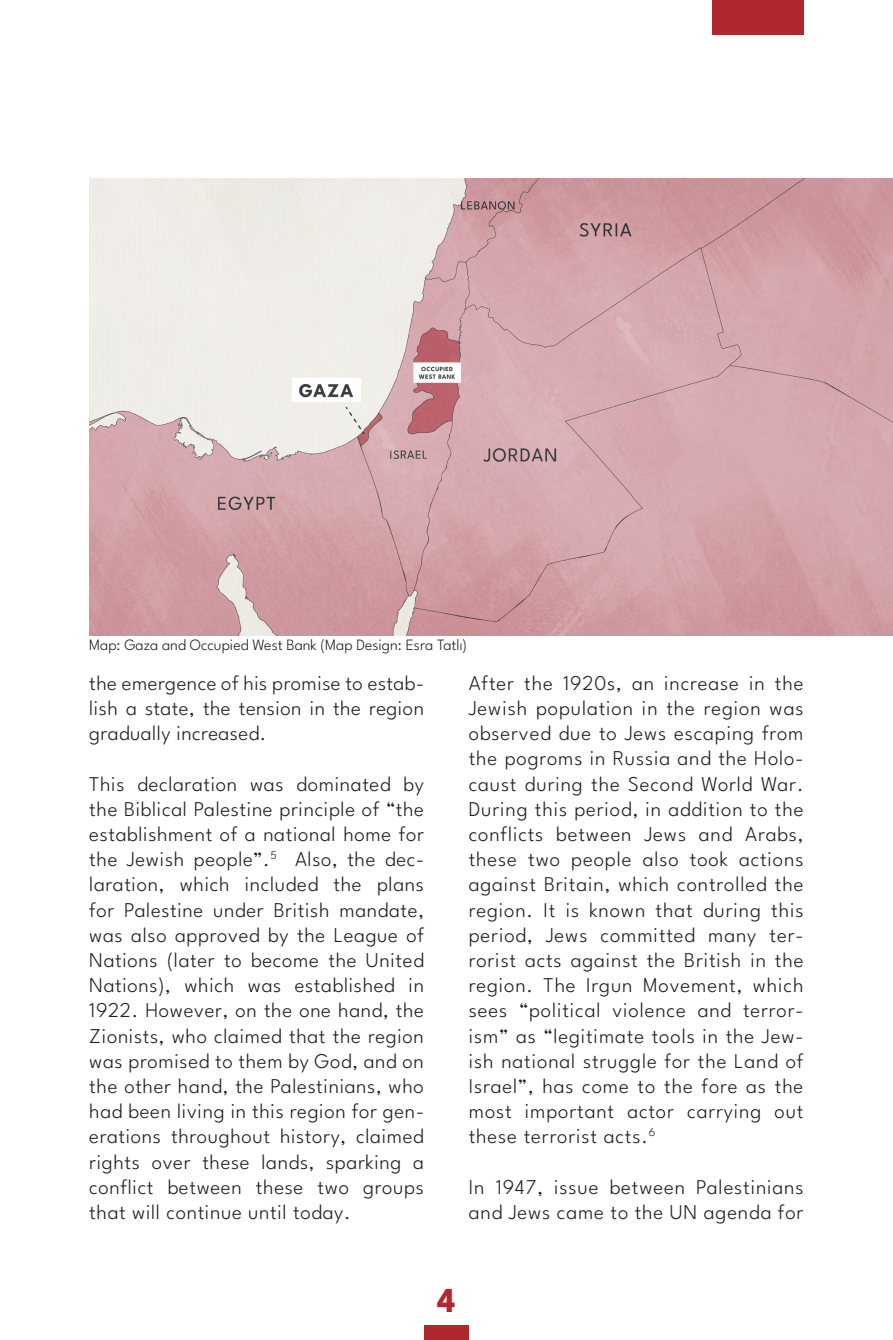
<style>
.page{position:relative;width:893px;height:1340px;background:#fff}
.page>*{position:absolute;margin:0;border:0;box-sizing:border-box;transform-origin:0 0}
.t1{font:100 35px "League Spartan";color:#af282d}
.t2{font:100 21px/25.2px "League Spartan";letter-spacing:.035em;color:#231f20;text-align:justify}
.t3{font:100 15.75px "League Spartan";color:#231f20}
</style>
<div class="page">
<div style="left:424px;top:1324px;width:45px;height:15px;background:#af282d"></div>
<div style="left:712px;top:0;width:92px;height:34px;background:#af282d"></div>
<img style="left:89px;top:179px;width:804px;height:456px">
<p class="t3" style="left:89px;top:633px;width:379px">Map: Gaza and Occupied West Bank (Map Design: Esra Tatlı)</p>
<p class="t2" style="left:89px;top:668px;width:336px">the emergence of his promise to estab&shy;lish a state, the tension in the region gradually increased.</p>
<p class="t2" style="left:89px;top:769px;width:336px">This declaration was dominated by the Biblical Palestine principle of “the establishment of a national home for the Jewish people”.<sup>5</sup> Also, the dec&shy;laration, which included the plans for Palestine under British mandate, was also approved by the League of Nations (later to become the United Nations), which was established in 1922. However, on the one hand, the Zionists, who claimed that the region was promised to them by God, and on the other hand, the Palestinians, who had been living in this region for gen&shy;erations throughout history, claimed rights over these lands, sparking a conflict between these two groups that will continue until today.</p>
<p class="t2" style="left:469px;top:668px;width:336px">After the 1920s, an increase in the Jewish population in the region was observed due to Jews escaping from the pogroms in Russia and the Holo&shy;caust during the Second World War.<br>During this period, in addition to the conflicts between Jews and Arabs, these two people also took actions against Britain, which controlled the region. It is known that during this period, Jews committed many ter&shy;rorist acts against the British in the region. The Irgun Movement, which sees “political violence and terror&shy;ism” as “legitimate tools in the Jew&shy;ish national struggle for the Land of Israel”, has come to the fore as the most important actor carrying out these terrorist acts.<sup>6</sup></p>
<p class="t2" style="left:469px;top:1172px;width:336px">In 1947, issue between Palestinians and Jews came to the UN agenda for</p>
<h1 class="t1" style="left:437px;top:1275px;width:20px">4</h1>
</div>
